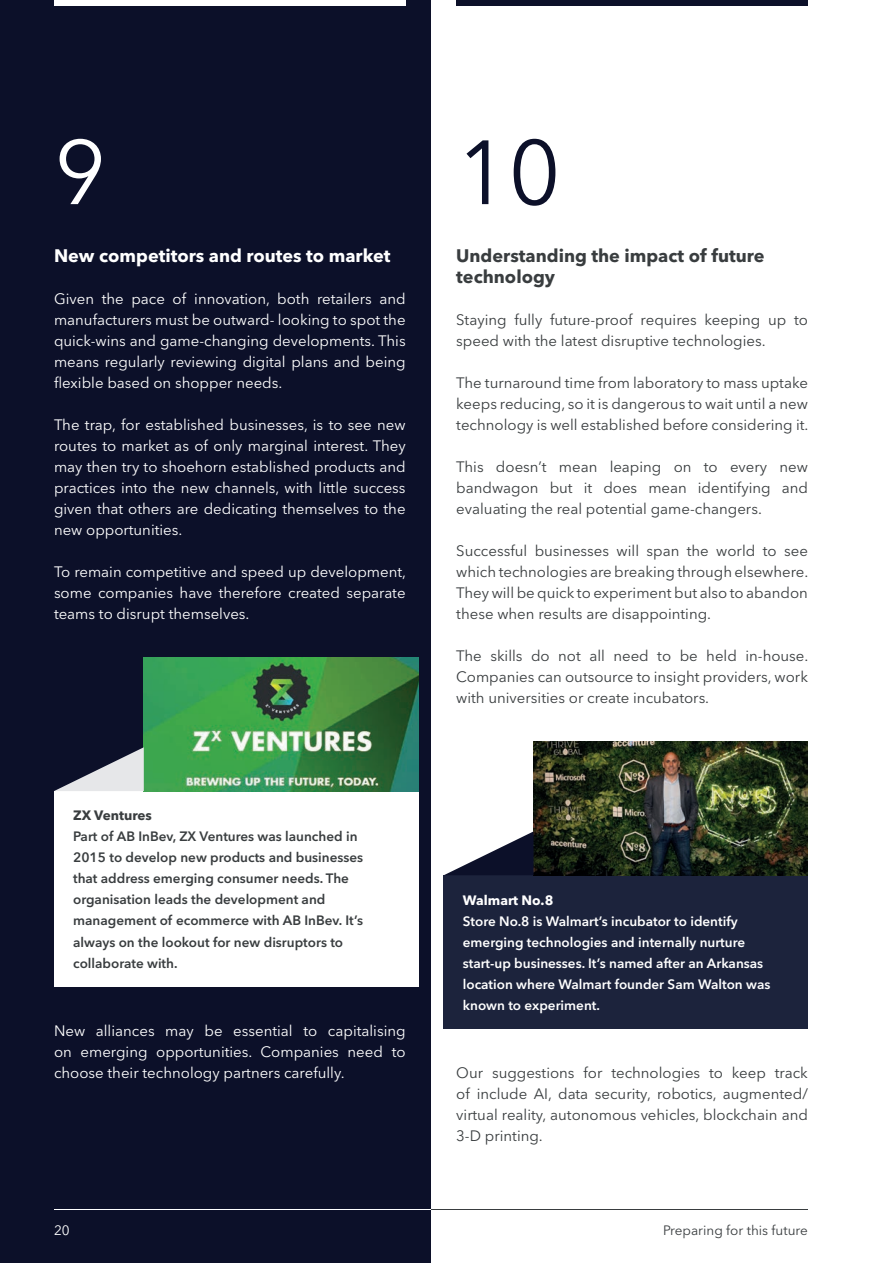
<style>
.page{position:relative;width:893px;height:1263px;background:#fff}
.page>*{position:absolute;margin:0;border:0;box-sizing:border-box;transform-origin:0 0}
.t1{font:90px "Avenir Next LT Pro";color:#0c1029}
.t2{font:90px "Avenir Next LT Pro";color:#fff}
.t3{font:700 18px/21px "Avenir Next LT Pro";color:#393d3f}
.t4{font:700 18px "Avenir Next LT Pro";color:#fff}
.t5{font:15px/21px "Avenir Next LT Pro";color:#393d3f;text-align:justify}
.t6{font:15px/21px "Avenir Next LT Pro";color:#fff;text-align:justify}
.t7{font:600 13.5px/21px "Avenir Next LT Pro";color:#393d3f}
.t8{font:600 13.5px/21px "Avenir Next LT Pro";color:#fff}
.t9{font:13.5px "Avenir Next LT Pro";color:#393d3f}
.t10{font:700 13.5px "Avenir Next LT Pro";color:#fff}
.t11{font:700 13.5px "Avenir Next LT Pro";color:#393d3f}
.t12{font:13.5px "Avenir Next LT Pro";color:#fff}
</style>
<div class="page">
<div style="left:0;top:0;width:431px;height:1263px;background:#0c1029"></div>
<hr style="left:431px;top:1209px;width:377px;height:1px;background:#393d3f">
<hr style="left:54px;top:1209px;width:377px;height:1px;background:#fff">
<div style="left:54px;top:0;width:352px;height:6px;background:#fff"></div>
<div style="left:456px;top:0;width:352px;height:6px;background:#0c1029"></div>
<div style="left:54px;top:791px;width:364px;height:195px;background:#fff"></div>
<div style="left:444px;top:875px;width:364px;height:154px;background:#1c233c"></div>
<img style="left:144px;top:657px;width:274px;height:134px">
<img style="left:534px;top:741px;width:274px;height:134px">
<svg style="left:54px;top:747px;width:90px;height:44px"></svg>
<svg style="left:444px;top:831px;width:89px;height:44px"></svg>
<hr style="left:892px;top:0;width:1px;height:1263px;background:#0c1029">
<h1 class="t2" style="left:54px;top:119px;width:54px">9</h1>
<h1 class="t1" style="left:456px;top:119px;width:106px">10</h1>
<p class="t4" style="left:54px;top:244px;width:338px">New competitors and routes to market</p>
<p class="t6" style="left:54px;top:288px;width:353px">Given the pace of innovation, both retailers and manufacturers must be outward- looking to spot the quick-wins and game-changing developments. This means regularly reviewing digital plans and being flexible based on shopper needs.</p>
<p class="t6" style="left:54px;top:414px;width:353px">The trap, for established businesses, is to see new routes to market as of only marginal interest. They may then try to shoehorn established products and practices into the new channels, with little success given that others are dedicating themselves to the new opportunities.</p>
<p class="t6" style="left:54px;top:561px;width:354px">To remain competitive and speed up development, some companies have therefore created separate teams to disrupt themselves.</p>
<p class="t11" style="left:73px;top:807px;width:80px">ZX Ventures</p>
<p class="t7" style="left:73px;top:826px;width:292px">Part of AB InBev, ZX Ventures was launched in 2015 to develop new products and businesses that address emerging consumer needs. The organisation leads the development and management of ecommerce with AB InBev. It’s always on the lookout for new disruptors to collaborate with.</p>
<p class="t6" style="left:54px;top:1020px;width:353px">New alliances may be essential to capitalising on emerging opportunities. Companies need to choose their technology partners carefully.</p>
<p class="t3" style="left:456px;top:245px;width:310px">Understanding the impact of future technology</p>
<p class="t5" style="left:456px;top:309px;width:353px">Staying fully future-proof requires keeping up to speed with the latest disruptive technologies.</p>
<p class="t5" style="left:456px;top:372px;width:354px">The turnaround time from laboratory to mass uptake keeps reducing, so it is dangerous to wait until a new technology is well established before considering it.</p>
<p class="t5" style="left:456px;top:456px;width:353px">This doesn’t mean leaping on to every new bandwagon but it does mean identifying and evaluating the real potential game-changers.</p>
<p class="t5" style="left:456px;top:540px;width:354px">Successful businesses will span the world to see which technologies are breaking through elsewhere.<br>They will be quick to experiment but also to abandon these when results are disappointing.</p>
<p class="t5" style="left:456px;top:645px;width:354px">The skills do not all need to be held in-house.<br>Companies can outsource to insight providers, work with universities or create incubators.</p>
<p class="t10" style="left:463px;top:892px;width:92px">Walmart No.8</p>
<p class="t8" style="left:463px;top:910px;width:309px">Store No.8 is Walmart’s incubator to identify emerging technologies and internally nurture start-up businesses. It’s named after an Arkansas location where Walmart founder Sam Walton was known to experiment.</p>
<p class="t5" style="left:456px;top:1062px;width:353px">Our suggestions for technologies to keep track of include AI, data security, robotics, augmented/ virtual reality, autonomous vehicles, blockchain and 3-D printing.</p>
<p class="t12" style="left:54px;top:1222px;width:17px">20</p>
<p class="t9" style="left:663px;top:1222px;width:146px">Preparing for this future</p>
</div>
